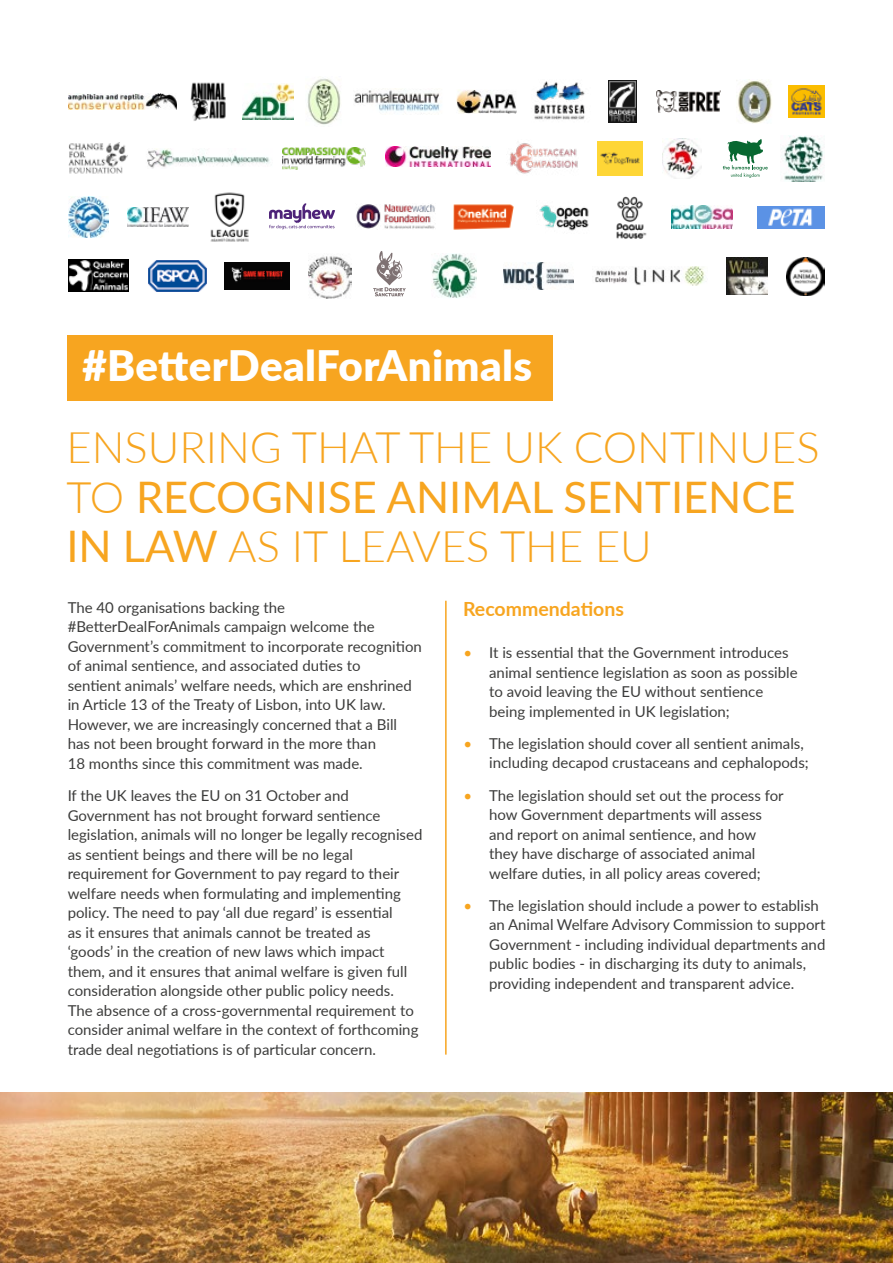
<style>
.page{position:relative;width:893px;height:1263px;background:#fff}
.page>*{position:absolute;margin:0;border:0;box-sizing:border-box;transform-origin:0 0}
.t1{font:300 43.5px/49.5px "Lato";color:#f7a520}
.t2{font:900 42px "Lato";letter-spacing:.01em;color:#fff}
.t3{font:700 19.5px "Lato";color:#f7a520}
.t4{font:15px/19.5px "Lato";color:#3c3c3b}
.s1{font-weight:400}
.s2{color:#f7a520}
</style>
<div class="page">
<div style="left:67px;top:335px;width:486px;height:66px;background:#f7a520"></div>
<img style="left:68px;top:259px;width:60px;height:32px">
<img style="left:149px;top:261px;width:57px;height:30px">
<svg style="left:373px;top:251px;width:33px;height:45px"></svg>
<img style="left:225px;top:262px;width:65px;height:28px">
<img style="left:309px;top:256px;width:43px;height:42px">
<img style="left:504px;top:263px;width:69px;height:26px">
<img style="left:726px;top:258px;width:41px;height:36px">
<img style="left:786px;top:257px;width:39px;height:38px">
<img style="left:282px;top:148px;width:83px;height:21px">
<img style="left:385px;top:146px;width:105px;height:21px">
<img style="left:509px;top:143px;width:69px;height:31px">
<img style="left:597px;top:142px;width:45px;height:33px">
<img style="left:662px;top:139px;width:40px;height:39px">
<svg style="left:723px;top:139px;width:45px;height:39px"></svg>
<img style="left:68px;top:142px;width:60px;height:32px">
<img style="left:147px;top:149px;width:123px;height:19px">
<img style="left:68px;top:93px;width:108px;height:17px">
<img style="left:190px;top:82px;width:36px;height:39px">
<img style="left:243px;top:83px;width:50px;height:37px">
<img style="left:354px;top:88px;width:86px;height:26px">
<img style="left:457px;top:90px;width:60px;height:24px">
<img style="left:534px;top:81px;width:51px;height:39px">
<img style="left:608px;top:80px;width:28px;height:43px">
<img style="left:656px;top:90px;width:64px;height:23px">
<img style="left:788px;top:86px;width:37px;height:31px">
<img style="left:738px;top:80px;width:34px;height:43px">
<img style="left:595px;top:266px;width:110px;height:20px">
<img style="left:68px;top:197px;width:41px;height:40px">
<img style="left:758px;top:206px;width:67px;height:22px">
<img style="left:671px;top:205px;width:62px;height:24px">
<img style="left:781px;top:135px;width:43px;height:46px">
<img style="left:127px;top:207px;width:62px;height:19px">
<img style="left:210px;top:192px;width:39px;height:50px">
<svg style="left:269px;top:203px;width:66px;height:26px"></svg>
<img style="left:356px;top:204px;width:79px;height:25px">
<img style="left:454px;top:204px;width:60px;height:26px">
<img style="left:616px;top:196px;width:31px;height:43px">
<img style="left:539px;top:205px;width:50px;height:26px">
<img style="left:432px;top:253px;width:45px;height:45px">
<img style="left:307px;top:78px;width:34px;height:47px">
<hr style="left:445px;top:601px;width:2px;height:453px;background:#f7a520">
<img style="left:0;top:1093px;width:893px;height:170px">
<h2 class="t2" style="left:82px;top:334px;width:451px">#BetterDealForAnimals</h2>
<h1 class="t1" style="left:66px;top:421px;width:755px">ENSURING THAT THE UK CONTINUES<br>TO <span class="s1">RECOGNISE ANIMAL SENTIENCE<br>IN LAW</span> AS IT LEAVES THE EU</h1>
<p class="t4" style="left:68px;top:597px;width:356px">The 40 organisations backing the #BetterDealForAnimals campaign welcome the Government’s commitment to incorporate recognition of animal sentience, and associated duties to<br>sentient animals’ welfare needs, which are enshrined in Article 13 of the Treaty of Lisbon, into UK law.<br>However, we are increasingly concerned that a Bill has not been brought forward in the more than<br>18 months since this commitment was made.</p>
<p class="t4" style="left:68px;top:785px;width:356px">If the UK leaves the EU on 31 October and Government has not brought forward sentience legislation, animals will no longer be legally recognised as sentient beings and there will be no legal requirement for Government to pay regard to their welfare needs when formulating and implementing policy. The need to pay ‘all due regard’ is essential<br>as it ensures that animals cannot be treated as<br>‘goods’ in the creation of new laws which impact them, and it ensures that animal welfare is given full consideration alongside other public policy needs.<br>The absence of a cross-governmental requirement to consider animal welfare in the context of forthcoming trade deal negotiations is of particular concern.</p>
<h3 class="t3" style="left:463px;top:595px;width:162px">Recommendations</h3>
<p class="t4" style="left:489px;top:642px;width:310px;text-indent:-26px"><span class="s2">•</span> It is essential that the Government introduces animal sentience legislation as soon as possible to avoid leaving the EU without sentience being implemented in UK legislation;</p>
<p class="t4" style="left:489px;top:733px;width:321px;text-indent:-26px"><span class="s2">•</span> The legislation should cover all sentient animals, including decapod crustaceans and cephalopods;</p>
<p class="t4" style="left:464px;top:785px;width:322px;text-align:center"><span class="s2">•</span> The legislation should set out the process for how Government departments will assess<br>and report on animal sentience, and how<br>they have discharge of associated animal<br>welfare duties, in all policy areas covered;</p>
<p class="t4" style="left:489px;top:895px;width:338px;text-indent:-26px"><span class="s2">•</span> The legislation should include a power to establish an Animal Welfare Advisory Commission to support Government - including individual departments and public bodies - in discharging its duty to animals, providing independent and transparent advice.</p>
</div>
